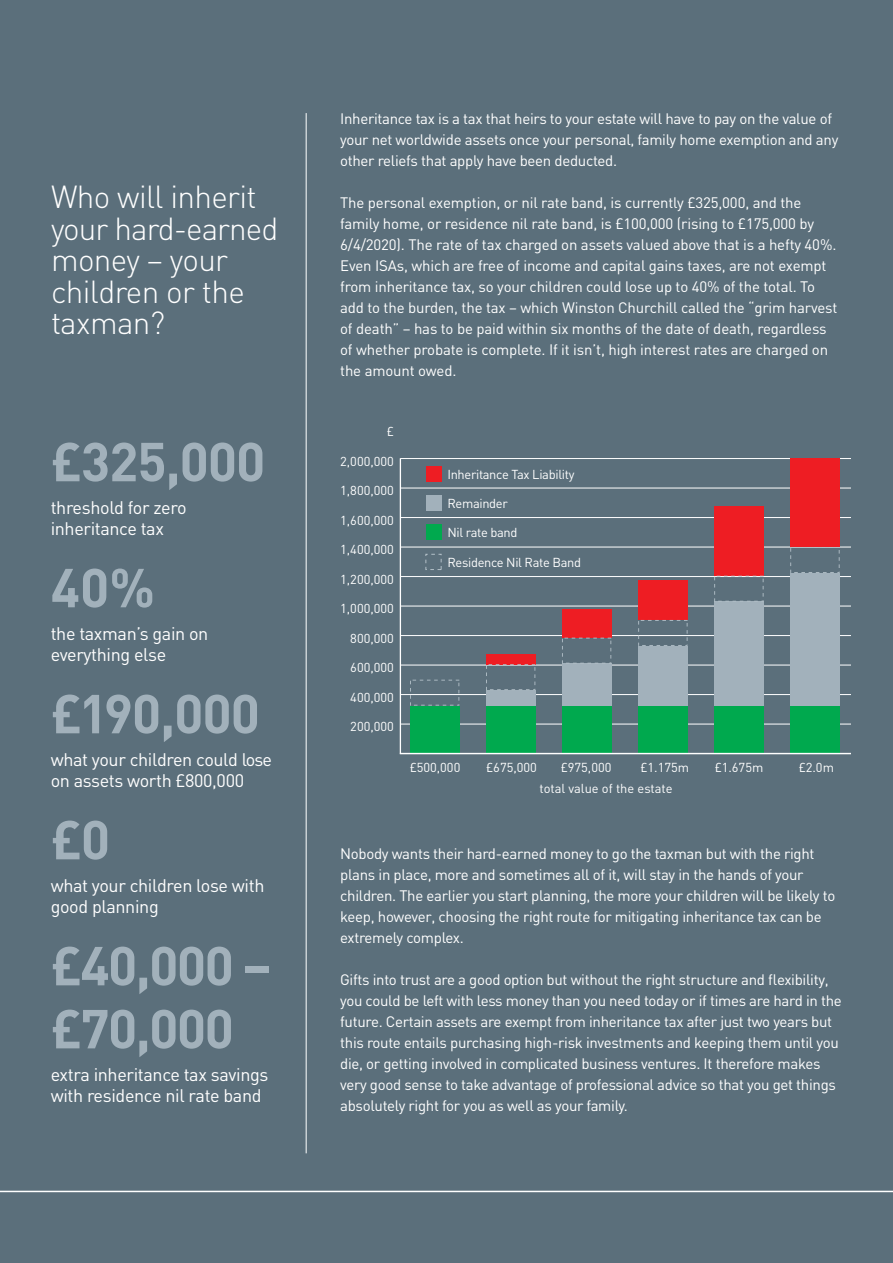
<style>
.page{position:relative;width:893px;height:1263px;background:#5b6f7b}
.page>*{position:absolute;margin:0;border:0;box-sizing:border-box;transform-origin:0 0}
.t1{font:700 54px/63px "DIN";letter-spacing:-.02em;color:#a2b1bb}
.t2{font:300 31.5px/31.5px "DIN";letter-spacing:-.02em;color:#fff}
.t3{font:18px/21px "DIN";letter-spacing:-.02em;color:#fff}
.t4{font:15px/21px "DIN";letter-spacing:-.02em;color:#fff}
.t5{font:12.9px "DIN";color:#fff}
.t6{font:12.9px "DIN";letter-spacing:-.025em;color:#fff}
</style>
<div class="page">
<hr style="left:306px;top:113px;width:1px;height:1040px;background:#fff">
<hr style="left:0;top:1191px;width:893px;height:1px;background:#fff">
<hr style="left:400px;top:458px;width:1px;height:295px;background:#fff">
<hr style="left:400px;top:724px;width:450px;height:1px;background:#fff">
<hr style="left:400px;top:694px;width:450px;height:1px;background:#fff">
<hr style="left:400px;top:665px;width:450px;height:1px;background:#fff">
<hr style="left:400px;top:635px;width:450px;height:1px;background:#fff">
<hr style="left:400px;top:606px;width:450px;height:1px;background:#fff">
<hr style="left:400px;top:576px;width:450px;height:1px;background:#fff">
<hr style="left:400px;top:547px;width:450px;height:1px;background:#fff">
<hr style="left:400px;top:517px;width:450px;height:1px;background:#fff">
<hr style="left:400px;top:488px;width:450px;height:1px;background:#fff">
<hr style="left:400px;top:458px;width:450px;height:1px;background:#fff">
<div style="left:410px;top:706px;width:49px;height:47px;background:#00a94e"></div>
<div style="left:486px;top:654px;width:49px;height:10px;background:#ee1d23"></div>
<div style="left:486px;top:690px;width:49px;height:16px;background:#a2b1bb"></div>
<div style="left:486px;top:706px;width:49px;height:47px;background:#00a94e"></div>
<div style="left:562px;top:610px;width:49px;height:28px;background:#ee1d23"></div>
<div style="left:562px;top:663px;width:49px;height:43px;background:#a2b1bb"></div>
<div style="left:562px;top:706px;width:49px;height:47px;background:#00a94e"></div>
<div style="left:638px;top:580px;width:49px;height:40px;background:#ee1d23"></div>
<div style="left:638px;top:646px;width:49px;height:60px;background:#a2b1bb"></div>
<div style="left:638px;top:706px;width:49px;height:47px;background:#00a94e"></div>
<div style="left:714px;top:506px;width:50px;height:70px;background:#ee1d23"></div>
<div style="left:714px;top:602px;width:50px;height:104px;background:#a2b1bb"></div>
<div style="left:714px;top:706px;width:50px;height:47px;background:#00a94e"></div>
<div style="left:790px;top:458px;width:50px;height:89px;background:#ee1d23"></div>
<div style="left:790px;top:573px;width:50px;height:133px;background:#a2b1bb"></div>
<div style="left:790px;top:706px;width:50px;height:47px;background:#00a94e"></div>
<hr style="left:400px;top:753px;width:450px;height:1px;background:#fff">
<div style="left:426px;top:466px;width:15px;height:15px;background:#ee1d23"></div>
<div style="left:426px;top:495px;width:15px;height:15px;background:#a2b1bb"></div>
<div style="left:426px;top:524px;width:15px;height:16px;background:#00a94e"></div>
<div style="left:425px;top:554px;width:17px;height:16px;border:1px dashed #b3c0c8"></div>
<svg style="left:410px;top:680px;width:49px;height:26px"></svg>
<svg style="left:486px;top:664px;width:49px;height:26px"></svg>
<svg style="left:562px;top:638px;width:49px;height:25px"></svg>
<svg style="left:638px;top:620px;width:50px;height:26px"></svg>
<svg style="left:714px;top:576px;width:50px;height:26px"></svg>
<svg style="left:790px;top:547px;width:50px;height:26px"></svg>
<h2 class="t2" style="left:51px;top:181px;width:229px">Who will inherit your hard-earned money – your children or the taxman?</h2>
<h1 class="t1" style="left:51px;top:428px;width:216px">£325,000</h1>
<p class="t3" style="left:51px;top:497px;width:137px">threshold for zero inheritance tax</p>
<h1 class="t1" style="left:51px;top:554px;width:106px">40%</h1>
<p class="t3" style="left:51px;top:623px;width:159px">the taxman’s gain on everything else</p>
<h1 class="t1" style="left:51px;top:680px;width:211px">£190,000</h1>
<p class="t3" style="left:51px;top:749px;width:223px">what your children could lose on assets worth £800,000</p>
<h1 class="t1" style="left:51px;top:806px;width:61px">£0</h1>
<p class="t3" style="left:51px;top:875px;width:215px">what your children lose with good planning</p>
<h1 class="t1" style="left:51px;top:932px;width:223px">£40,000 – £70,000</h1>
<p class="t3" style="left:51px;top:1064px;width:219px">extra inheritance tax savings with residence nil rate band</p>
<p class="t4" style="left:340px;top:108px;width:500px">Inheritance tax is a tax that heirs to your estate will have to pay on the value of your net worldwide assets once your personal, family home exemption and any other reliefs that apply have been deducted.</p>
<p class="t4" style="left:340px;top:192px;width:499px">The personal exemption, or nil rate band, is currently £325,000, and the family home, or residence nil rate band, is £100,000 (rising to £175,000 by 6/4/2020). The rate of tax charged on assets valued above that is a hefty 40%.<br>Even ISAs, which are free of income and capital gains taxes, are not exempt from inheritance tax, so your children could lose up to 40% of the total. To add to the burden, the tax – which Winston Churchill called the “grim harvest of death” – has to be paid within six months of the date of death, regardless of whether probate is complete. If it isn’t, high interest rates are charged on the amount owed.</p>
<p class="t5" style="left:387px;top:424px;width:9px">£</p>
<p class="t5" style="left:340px;top:453px;width:55px">2,000,000</p>
<p class="t5" style="left:340px;top:483px;width:55px">1,800,000</p>
<p class="t5" style="left:340px;top:512px;width:55px">1,600,000</p>
<p class="t5" style="left:340px;top:542px;width:55px">1,400,000</p>
<p class="t5" style="left:340px;top:571px;width:55px">1,200,000</p>
<p class="t5" style="left:340px;top:601px;width:55px">1,000,000</p>
<p class="t5" style="left:350px;top:630px;width:45px">800,000</p>
<p class="t5" style="left:350px;top:660px;width:45px">600,000</p>
<p class="t5" style="left:350px;top:689px;width:45px">400,000</p>
<p class="t5" style="left:350px;top:719px;width:45px">200,000</p>
<p class="t6" style="left:447px;top:466px;width:129px">Inheritance Tax Liability</p>
<p class="t6" style="left:447px;top:495px;width:62px">Remainder</p>
<p class="t6" style="left:447px;top:524px;width:72px">Nil rate band</p>
<p class="t6" style="left:447px;top:554px;width:135px">Residence Nil Rate Band</p>
<p class="t5" style="left:410px;top:759px;width:52px">£500,000</p>
<p class="t5" style="left:486px;top:759px;width:52px">£675,000</p>
<p class="t5" style="left:561px;top:759px;width:52px">£975,000</p>
<p class="t5" style="left:640px;top:759px;width:50px">£1.175m</p>
<p class="t5" style="left:715px;top:759px;width:50px">£1.675m</p>
<p class="t5" style="left:799px;top:759px;width:37px">£2.0m</p>
<p class="t5" style="left:540px;top:781px;width:134px">total value of the estate</p>
<p class="t5" style="left:340px;top:840px;width:55px">2,000,000</p>
<p class="t4" style="left:340px;top:843px;width:497px">Nobody wants their hard-earned money to go the taxman but with the right plans in place, more and sometimes all of it, will stay in the hands of your children. The earlier you start planning, the more your children will be likely to keep, however, choosing the right route for mitigating inheritance tax can be extremely complex.</p>
<p class="t4" style="left:340px;top:969px;width:503px">Gifts into trust are a good option but without the right structure and flexibility, you could be left with less money than you need today or if times are hard in the future. Certain assets are exempt from inheritance tax after just two years but this route entails purchasing high-risk investments and keeping them until you die, or getting involved in complicated business ventures. It therefore makes very good sense to take advantage of professional advice so that you get things absolutely right for you as well as your family.</p>
<p class="t5" style="left:340px;top:870px;width:55px">1,800,000</p>
<p class="t6" style="left:447px;top:882px;width:62px">Remainder</p>
<p class="t6" style="left:447px;top:911px;width:72px">Nil rate band</p>
<p class="t5" style="left:340px;top:929px;width:55px">1,400,000</p>
<p class="t5" style="left:340px;top:987px;width:55px">1,000,000</p>
<p class="t5" style="left:350px;top:1017px;width:45px">800,000</p>
<p class="t5" style="left:350px;top:1076px;width:45px">400,000</p>
<p class="t5" style="left:350px;top:1105px;width:45px">200,000</p>
</div>
